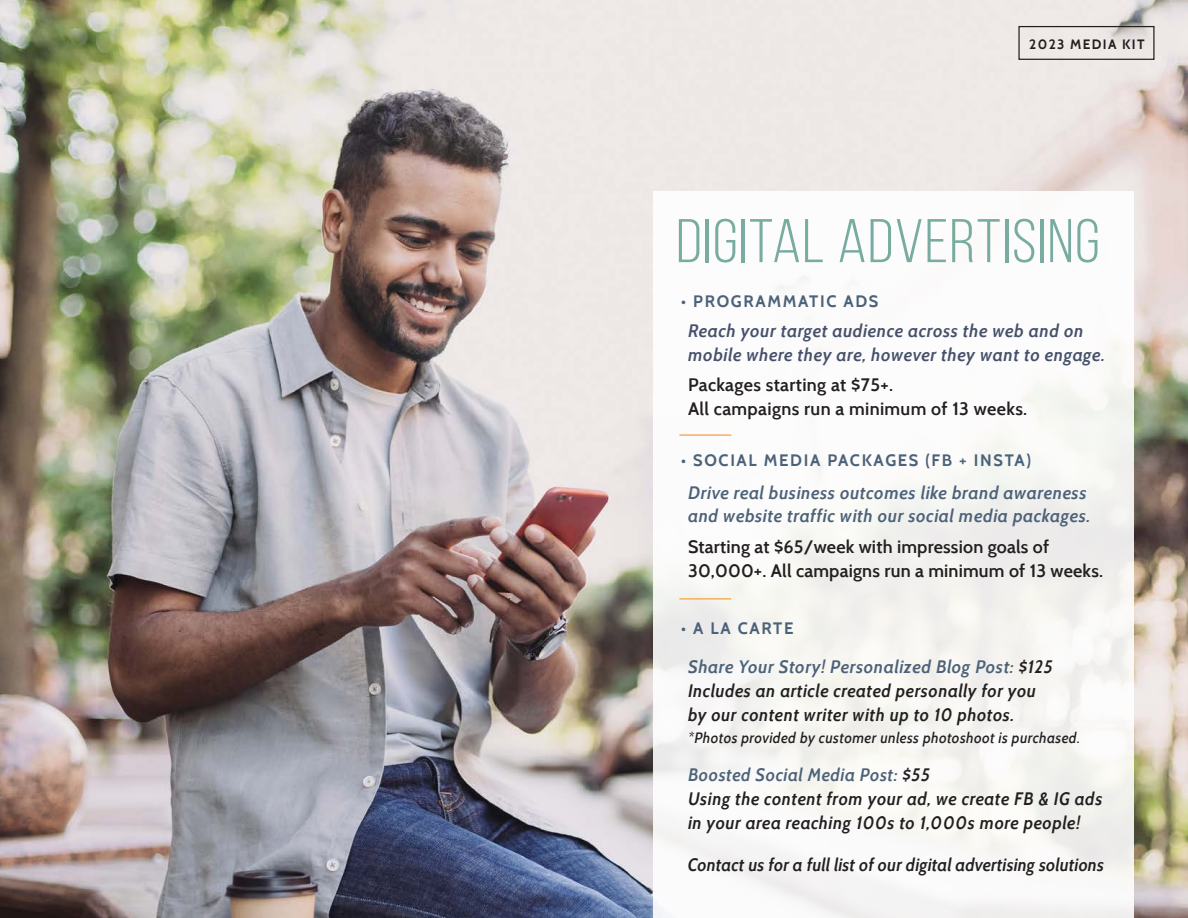
<style>
.page{position:relative;width:1188px;height:918px;background:#fff}
.page>*{position:absolute;margin:0;border:0;box-sizing:border-box;transform-origin:0 0}
.t1{font:61.5px "Bebas Neue";letter-spacing:.02em;color:#79aca1;scale:1.08 1}
.t2{font:italic 600 18px/24px "Cabin";letter-spacing:.02em;color:#231f20}
.t3{font:600 18px/24px "Cabin";letter-spacing:.01em;color:#231f20}
.t4{font:italic 600 18px/22.5px "Cabin";letter-spacing:.02em;color:#4c6279}
.t5{font:italic 600 18px/24px "Cabin";letter-spacing:.02em;color:#45506b}
.t6{font:italic 600 18px "Cabin";color:#231f20;scale:.96 1}
.t7{font:700 16.5px "Cabin";letter-spacing:.1em;color:#4c6279}
.t8{font:italic 500 15px "Cabin";letter-spacing:.02em;color:#231f20}
.t9{font:700 13.5px "Cabin";letter-spacing:.1em;color:#231f20}
.s1{color:#4c6279}
</style>
<div class="page">
<img style="left:0;top:0;width:1188px;height:918px">
<div style="left:653px;top:191px;width:481px;height:727px;background:#fff"></div>
<hr style="left:679px;top:434px;width:52px;height:2px;background:#faad60">
<hr style="left:679px;top:598px;width:52px;height:2px;background:#faad60">
<div style="left:1018px;top:26px;width:137px;height:34px;border:1px solid #231f20"></div>
<p class="t9" style="left:1029px;top:36px;width:117px">2023 MEDIA KIT</p>
<p class="t1" style="left:676px;top:208px;width:394px">DIGITAL ADVERTISING</p>
<p class="t7" style="left:681px;top:292px;width:199px">• PROGRAMMATIC ADS</p>
<p class="t5" style="left:688px;top:318px;width:419px">Reach your target audience across the web and on mobile where they are, however they want to engage.</p>
<p class="t3" style="left:688px;top:373px;width:341px">Packages starting at $75+.<br>All campaigns run a minimum of 13 weeks.</p>
<p class="t7" style="left:681px;top:450px;width:351px">• SOCIAL MEDIA PACKAGES (FB + INSTA)</p>
<p class="t4" style="left:688px;top:482px;width:404px">Drive real business outcomes like brand awareness and website traffic with our social media packages.</p>
<p class="t3" style="left:688px;top:534px;width:417px">Starting at $65/week with impression goals of<br>30,000+. All campaigns run a minimum of 13 weeks.</p>
<p class="t7" style="left:681px;top:618px;width:114px">• A LA CARTE</p>
<p class="t2" style="left:688px;top:654px;width:367px"><span class="s1">Share Your Story! Personalized Blog Post:</span> $125<br>Includes an article created personally for you by our content writer with up to 10 photos.</p>
<p class="t8" style="left:688px;top:729px;width:394px">*Photos provided by customer unless photoshoot is purchased.</p>
<p class="t2" style="left:688px;top:762px;width:416px"><span class="s1">Boosted Social Media Post:</span> $55<br>Using the content from your ad, we create FB &amp; IG ads in your area reaching 100s to 1,000s more people!</p>
<p class="t6" style="left:688px;top:853px;width:435px">Contact us for a full list of our digital advertising solutions</p>
</div>
